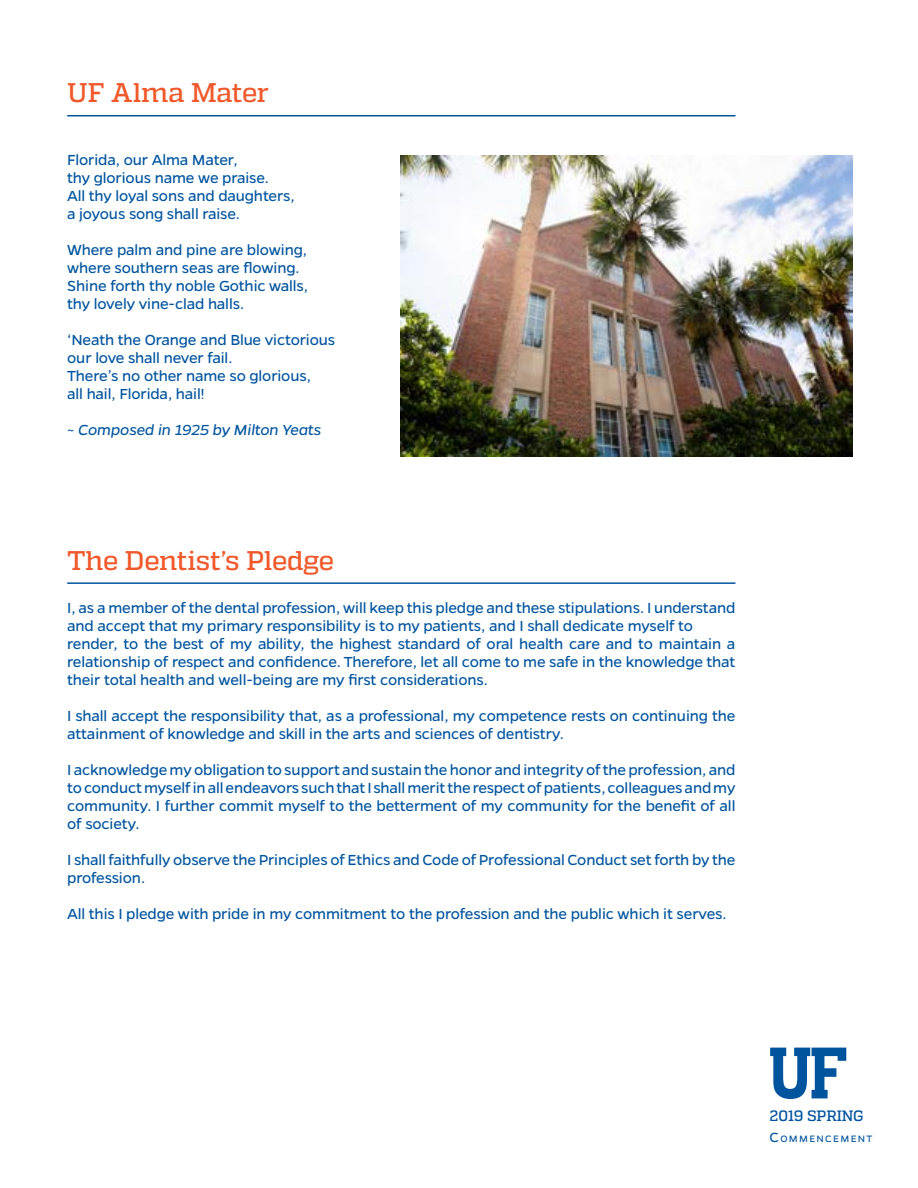
<style>
.page{position:relative;width:918px;height:1188px;background:#fff}
.page>*{position:absolute;margin:0;border:0;box-sizing:border-box;transform-origin:0 0}
.t1{font:500 27px "Quadon";letter-spacing:-.015em;color:#f0592b}
.t2{font:16.5px/18px "Gentona";letter-spacing:-.01em;color:#00549e}
.t3{font:italic 16.5px "Gentona";letter-spacing:-.01em;color:#00549e}
.t4{font:500 15px "Quadon";letter-spacing:-.005em;color:#00549e}
.t5{font:10.5px "Gentona";letter-spacing:.115em;color:#00549e}
.s1{font-style:normal}
.s2{font-size:15px}
</style>
<div class="page">
<svg style="left:770px;top:1048px;width:76px;height:51px"></svg>
<hr style="left:67px;top:582px;width:668px;height:2px;background:#00549e">
<hr style="left:67px;top:115px;width:668px;height:1px;background:#00549e">
<img style="left:401px;top:156px;width:451px;height:300px">
<h1 class="t1" style="left:67px;top:77px;width:203px">UF Alma Mater</h1>
<p class="t2" style="left:67px;top:151px;width:229px">Florida, our Alma Mater,<br>thy glorious name we praise.<br>All thy loyal sons and daughters, a joyous song shall raise.</p>
<p class="t2" style="left:67px;top:241px;width:242px">Where palm and pine are blowing, where southern seas are flowing.<br>Shine forth thy noble Gothic walls, thy lovely vine-clad halls.</p>
<p class="t2" style="left:67px;top:331px;width:270px">‘Neath the Orange and Blue victorious our love shall never fail.<br>There’s no other name so glorious,<br>all hail, Florida, hail!</p>
<p class="t3" style="left:67px;top:421px;width:256px"><span class="s1">~</span> Composed in 1925 by Milton Yeats</p>
<h1 class="t1" style="left:67px;top:545px;width:269px">The Dentist’s Pledge</h1>
<p class="t2" style="left:67px;top:599px;width:670px">I, as a member of the dental profession, will keep this pledge and these stipulations. I understand and accept that my primary responsibility is to my patients, and I shall dedicate myself to render, to the best of my ability, the highest standard of oral health care and to maintain a relationship of respect and confidence. Therefore, let all come to me safe in the knowledge that their total health and well-being are my first considerations.</p>
<p class="t2" style="left:67px;top:707px;width:670px">I shall accept the responsibility that, as a professional, my competence rests on continuing the attainment of knowledge and skill in the arts and sciences of dentistry.</p>
<p class="t2" style="left:67px;top:761px;width:670px;text-align:justify">I acknowledge my obligation to support and sustain the honor and integrity of the profession, and to conduct myself in all endeavors such that I shall merit the respect of patients, colleagues and my community. I further commit myself to the betterment of my community for the benefit of all of society.</p>
<p class="t2" style="left:67px;top:851px;width:670px">I shall faithfully observe the Principles of Ethics and Code of Professional Conduct set forth by the profession.</p>
<p class="t2" style="left:67px;top:905px;width:661px">All this I pledge with pride in my commitment to the profession and the public which it serves.</p>
<p class="t4" style="left:770px;top:1108px;width:96px">2019 SPRING</p>
<p class="t5" style="left:770px;top:1133px;width:104px"><span class="s2">C</span>ommencement</p>
</div>
